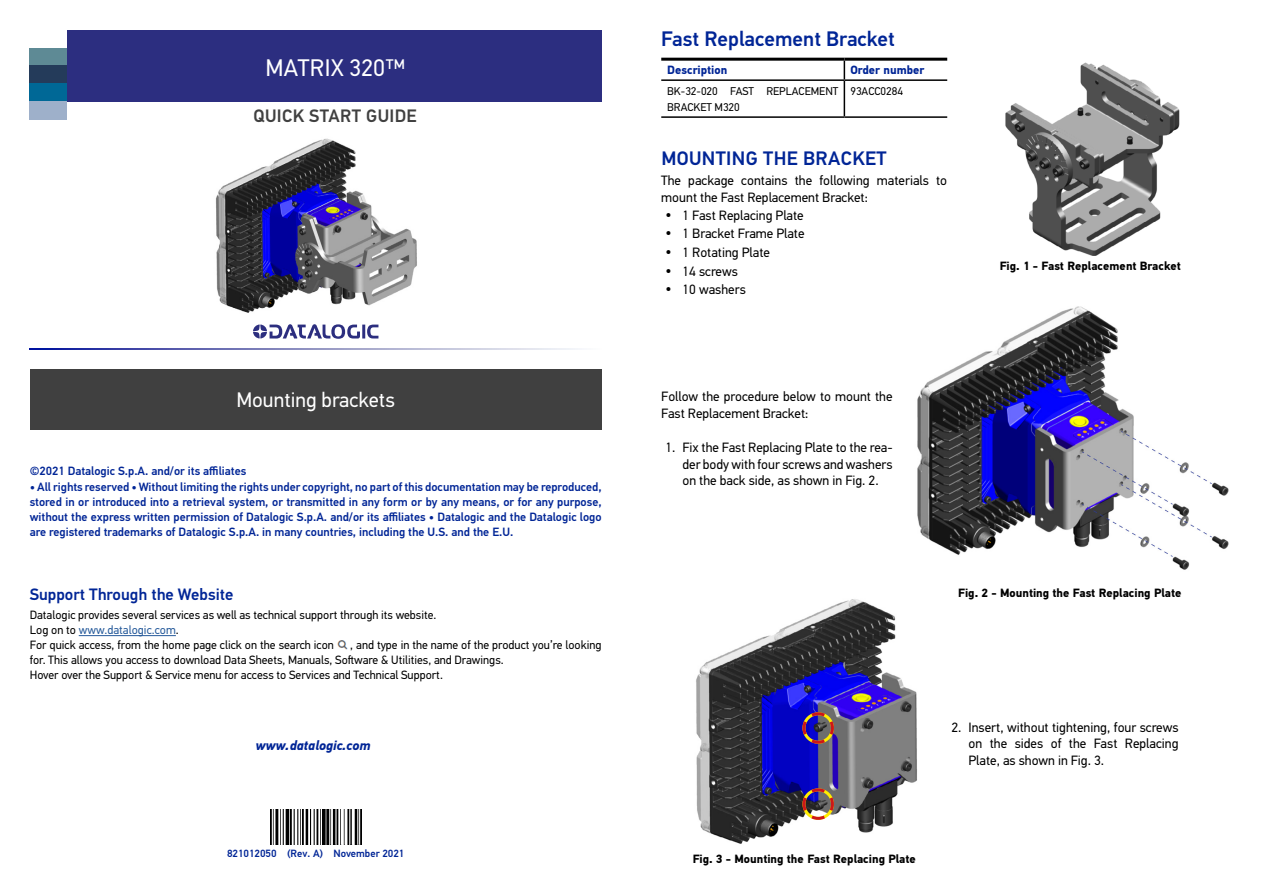
<style>
.page{position:relative;width:1263px;height:893px;background:#fff}
.page>*{position:absolute;margin:0;border:0;box-sizing:border-box;transform-origin:0 0}
.t1{font:24px "PF Din Text Pro";letter-spacing:.02em;color:#fff}
.t2{font:500 21px "PF Din Text Pro";color:#002596}
.t3{font:21px "PF Din Text Pro";color:#fff}
.t4{font:500 19.5px "PF Din Text Pro";letter-spacing:.02em;color:#002596}
.t5{font:500 18px "PF Din Text Pro";letter-spacing:.02em;color:#404040}
.t6{font:500 16.5px "PF Din Text Pro";color:#002596}
.t7{font:13.5px/16.5px "PF Din Text Pro";color:#000}
.t8{font:italic 700 13.5px "PF Din Text Pro";color:#002596}
.t9{font:500 12px/15px "PF Din Text Pro";color:#002596;text-align:justify}
.t10{font:12px/15px "PF Din Text Pro";color:#000}
.t11{font:700 12px "PF Din Text Pro";color:#000}
.t12{font:700 12px "PF Din Text Pro";color:#002596}
.t13{font:11.25px/16.5px "PF Din Text Pro";color:#000}
.t14{font:500 10.5px "PF Din Text Pro";color:#002596}
.s1{color:#275b9b}
</style>
<div class="page">
<hr style="left:79px;top:635px;width:97px;height:1px;background:#275b9b">
<img style="left:337px;top:640px;width:11px;height:10px">
<div style="left:30px;top:48px;width:37px;height:18px;background:#5e8a95"></div>
<div style="left:30px;top:66px;width:37px;height:18px;background:#243b5a"></div>
<div style="left:30px;top:83px;width:37px;height:19px;background:#006896"></div>
<div style="left:30px;top:101px;width:37px;height:18px;background:#9eb0ca"></div>
<div style="left:67px;top:30px;width:535px;height:71px;background:#2c2e80"></div>
<svg style="left:253px;top:324px;width:125px;height:15px"></svg>
<svg style="left:30px;top:349px;width:548px;height:1px"></svg>
<div style="left:30px;top:369px;width:572px;height:60px;background:#404040"></div>
<img style="left:270px;top:809px;width:91px;height:35px">
<img style="left:216px;top:138px;width:201px;height:175px">
<img style="left:1005px;top:62px;width:175px;height:194px">
<svg style="left:844px;top:61px;width:1px;height:18px"></svg>
<hr style="left:661px;top:79px;width:183px;height:2px;background:#000">
<hr style="left:844px;top:79px;width:103px;height:2px;background:#000">
<hr style="left:844px;top:81px;width:1px;height:35px;background:#000">
<hr style="left:661px;top:116px;width:183px;height:2px;background:#000">
<hr style="left:844px;top:116px;width:103px;height:2px;background:#000">
<hr style="left:661px;top:58px;width:183px;height:3px;background:#000">
<hr style="left:844px;top:58px;width:103px;height:3px;background:#000">
<img style="left:917px;top:306px;width:312px;height:264px">
<img style="left:696px;top:599px;width:221px;height:245px">
<svg style="left:801px;top:787px;width:34px;height:34px"></svg>
<svg style="left:801px;top:711px;width:34px;height:34px"></svg>
<h1 class="t1" style="left:265px;top:53px;width:141px">MATRIX 320™</h1>
<h3 class="t5" style="left:254px;top:105px;width:165px">QUICK START GUIDE</h3>
<h2 class="t3" style="left:236px;top:387px;width:160px">Mounting brackets</h2>
<p class="t9" style="left:30px;top:464px;width:218px">©2021 Datalogic S.p.A. and/or its affiliates</p>
<p class="t9" style="left:30px;top:479px;width:573px">• All rights reserved • Without limiting the rights under copyright, no part of this documentation may be reproduced, stored in or introduced into a retrieval system, or transmitted in any form or by any means, or for any purpose, without the express written permission of Datalogic S.p.A. and/or its affiliates • Datalogic and the Datalogic logo are registered trademarks of Datalogic S.p.A. in many countries, including the U.S. and the E.U.</p>
<h3 class="t6" style="left:30px;top:585px;width:205px">Support Through the Website</h3>
<p class="t10" style="left:30px;top:608px;width:408px">Datalogic provides several services as well as technical support through its website.<br>Log on to <span class="s1">www.datalogic.com</span>.<br>For quick access, from the home page click on the search icon</p>
<p class="t10" style="left:30px;top:638px;width:573px;text-indent:320px">, and type in the name of the product you’re looking for. This allows you access to download Data Sheets, Manuals, Software &amp; Utilities, and Drawings.<br>Hover over the Support &amp; Service menu for access to Services and Technical Support.</p>
<p class="t8" style="left:256px;top:737px;width:116px">www.datalogic.com</p>
<p class="t14" style="left:227px;top:847px;width:179px">821012050 (Rev. A) November 2021</p>
<h2 class="t2" style="left:661px;top:26px;width:235px">Fast Replacement Bracket</h2>
<p class="t12" style="left:667px;top:63px;width:62px">Description</p>
<p class="t12" style="left:850px;top:63px;width:76px">Order number</p>
<p class="t13" style="left:667px;top:83px;width:173px">BK-32-020 FAST REPLACEMENT<br>BRACKET M320</p>
<p class="t13" style="left:850px;top:83px;width:54px">93ACC0284</p>
<h3 class="t4" style="left:661px;top:146px;width:227px">MOUNTING THE BRACKET</h3>
<p class="t7" style="left:661px;top:173px;width:287px">The package contains the following materials to mount the Fast Replacement Bracket:</p>
<p class="t7" style="left:682px;top:206px;width:124px;line-height:18.6px">1 Fast Replacing Plate<br>1 Bracket Frame Plate<br>1 Rotating Plate<br>14 screws<br>10 washers</p>
<p class="t7" style="left:661px;top:389px;width:233px">Follow the procedure below to mount the<br>Fast Replacement Bracket:</p>
<p class="t7" style="left:682px;top:439px;width:212px;text-align:justify;text-indent:-17px">1. Fix the Fast Replacing Plate to the rea&shy;der body with four screws and washers on the back side, as shown in Fig. 2.</p>
<p class="t11" style="left:1000px;top:258px;width:182px">Fig. 1 - Fast Replacement Bracket</p>
<p class="t11" style="left:958px;top:585px;width:225px">Fig. 2 - Mounting the Fast Replacing Plate</p>
<p class="t11" style="left:693px;top:852px;width:225px">Fig. 3 - Mounting the Fast Replacing Plate</p>
<p class="t7" style="left:968px;top:719px;width:212px;text-align:justify;text-indent:-17px">2. Insert, without tightening, four screws on the sides of the Fast Replacing Plate, as shown in Fig. 3.</p>
</div>
